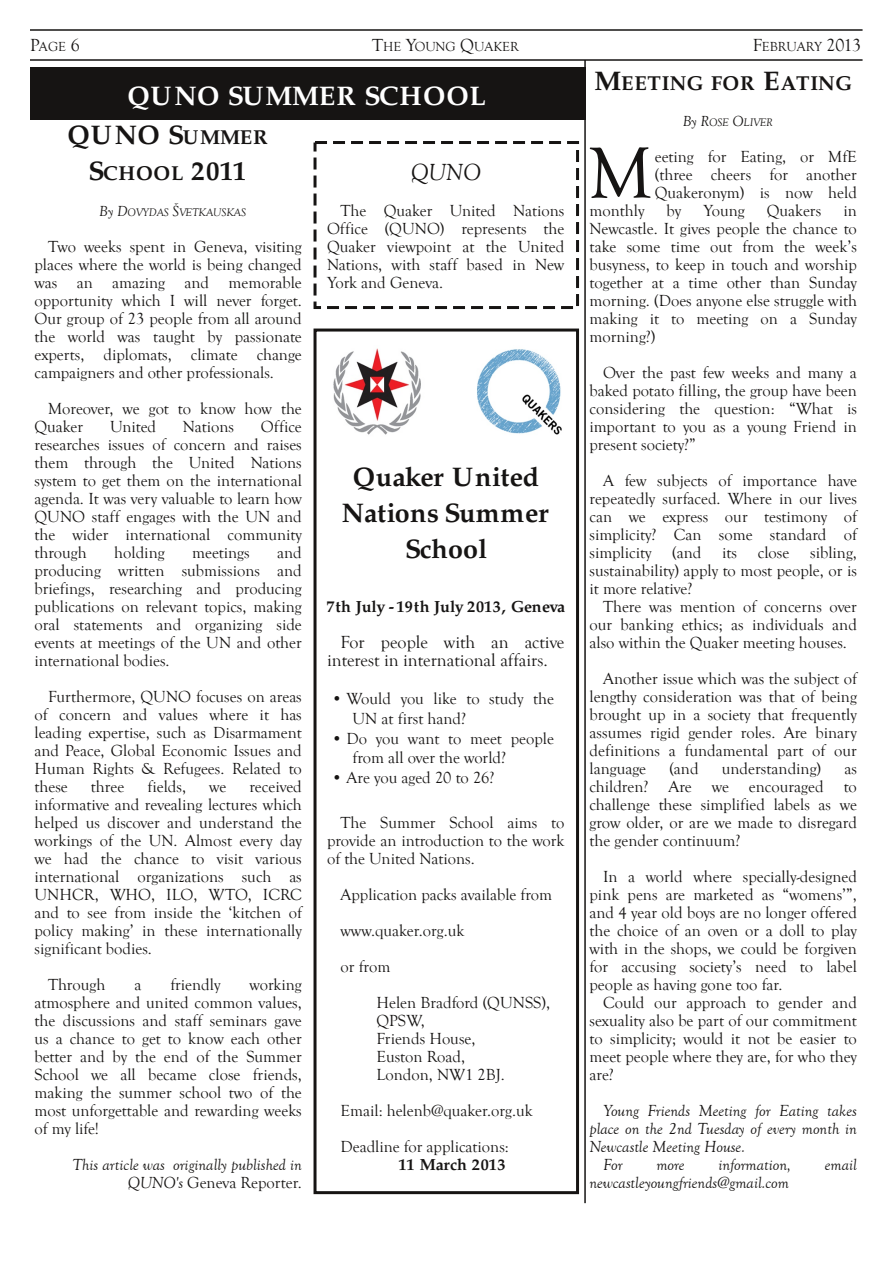
<style>
.page{position:relative;width:893px;height:1263px;background:#fff}
.page>*{position:absolute;margin:0;border:0;box-sizing:border-box;transform-origin:0 0}
.t1{font:74.4px "Goudy Old Style T";color:#161413}
.t2{font:700 26.85px/36px "Palatino";letter-spacing:.005em;color:#161413;text-align:center}
.t3{font:700 26.85px "Palatino";letter-spacing:.03em;color:#fff}
.t4{font:italic 24px "Goudy Old Style T";color:#161413}
.t5{font:700 20.1px "Palatino";letter-spacing:.025em;color:#161413}
.t6{font:18px/18px "Goudy Old Style T";color:#161413}
.t7{font:16.5px/18px "Goudy Old Style T";color:#161413;text-align:justify}
.t8{font:italic 16.5px/18px "Goudy Old Style T";color:#161413;text-align:right}
.t9{font:700 16.2px "Palatino";letter-spacing:.005em;color:#161413}
.t10{font:13.5px "Goudy Old Style T";color:#161413}
.t11{font:italic 11.25px "Goudy Old Style T";color:#161413}
.s1{font-size:18px}
.s2{font-size:20.1px}
.s3{font-size:15px}
.s4{font-style:normal}
.s5{font-size:26.85px}
</style>
<div class="page">
<div style="left:314px;top:141px;width:265px;height:168px;border:3px dashed #161413"></div>
<div style="left:314px;top:329px;width:265px;height:865px;border:3px solid #161413"></div>
<img style="left:333px;top:348px;width:88px;height:87px">
<img style="left:477px;top:349px;width:85px;height:86px">
<hr style="left:30px;top:29px;width:833px;height:2px;background:#161413">
<hr style="left:30px;top:59px;width:833px;height:2px;background:#161413">
<div style="left:30px;top:68px;width:555px;height:52px;background:#161413"></div>
<hr style="left:584px;top:60px;width:2px;height:1143px;background:#161413">
<p class="t10" style="left:30px;top:41px;width:51px"><span class="s1">P</span>AGE <span class="s1">6</span></p>
<p class="t10" style="left:372px;top:41px;width:148px"><span class="s1">T</span>HE <span class="s1">Y</span>OUNG <span class="s1">Q</span>UAKER</p>
<p class="t10" style="left:753px;top:41px;width:110px"><span class="s1">F</span>EBRUARY <span class="s1">2013</span></p>
<h2 class="t3" style="left:127px;top:86px;width:360px">QUNO SUMMER SCHOOL</h2>
<h2 class="t2" style="left:68px;top:120px;width:202px">QUNO S<span class="s2">UMMER<br></span>S<span class="s2">CHOOL</span> 2011</h2>
<p class="t11" style="left:99px;top:206px;width:148px"><span class="s3">By D</span>OVYDAS <span class="s3">Š</span>VETKAUSKAS</p>
<p class="t7" style="left:34px;top:239px;width:269px;text-indent:14px">Two weeks spent in Geneva, visiting places where the world is being changed was an amazing and memorable opportunity which I will never forget.<br>Our group of 23 people from all around the world was taught by passionate experts, diplomats, climate change campaigners and other professionals.</p>
<p class="t7" style="left:34px;top:401px;width:269px;text-indent:14px">Moreover, we got to know how the<br>Quaker</p>
<p class="t7" style="left:110px;top:419px;width:48px">United</p>
<p class="t7" style="left:183px;top:419px;width:53px">Nations</p>
<p class="t7" style="left:34px;top:419px;width:269px;text-indent:226px">Office researches issues of concern and raises them through the United Nations system to get them on the international agenda. It was very valuable to learn how QUNO staff engages with the UN and the wider international community through</p>
<p class="t7" style="left:34px;top:545px;width:269px;text-indent:243px">and producing written submissions and briefings, researching and producing publications on relevant topics, making oral statements and organizing side events at meetings of the UN and other international bodies.</p>
<p class="t7" style="left:34px;top:689px;width:269px;text-indent:14px">Furthermore, QUNO focuses on areas of concern and values where it has leading expertise, such as Disarmament and Peace, Global Economic Issues and Human Rights &amp; Refugees. Related to these</p>
<p class="t7" style="left:114px;top:545px;width:52px">holding</p>
<p class="t7" style="left:192px;top:545px;width:59px">meetings</p>
<p class="t7" style="left:34px;top:779px;width:269px;text-indent:215px">received informative and revealing lectures which helped us discover and understand the workings of the UN. Almost every day we had the chance to visit various international organizations such as UNHCR, WHO, ILO, WTO, ICRC and to see from inside the ‘kitchen of policy making’ in these internationally significant bodies.</p>
<p class="t7" style="left:48px;top:977px;width:59px">Through</p>
<p class="t7" style="left:134px;top:977px;width:8px">a</p>
<p class="t7" style="left:170px;top:977px;width:52px">friendly</p>
<p class="t7" style="left:91px;top:779px;width:35px">three</p>
<p class="t7" style="left:147px;top:779px;width:40px">fields,</p>
<p class="t7" style="left:209px;top:779px;width:19px">we</p>
<p class="t7" style="left:34px;top:977px;width:269px;text-indent:215px">working atmosphere and united common values, the discussions and staff seminars gave us a chance to get to know each other better and by the end of the Summer School we all became close friends, making the summer school two of the most unforgettable and rewarding weeks of my life!</p>
<p class="t8" style="left:73px;top:1155px;width:231px">This article was originally published in<br>QUNO's <span class="s4">Geneva Reporter.</span></p>
<h3 class="t4" style="left:411px;top:159px;width:71px">QUNO</h3>
<p class="t7" style="left:327px;top:203px;width:239px;text-indent:14px">The Quaker United Nations Office (QUNO) represents the Quaker viewpoint at the United Nations, with staff based in New York and Geneva.</p>
<h2 class="t2" style="left:342px;top:462px;width:208px">Quaker United<br>Nations Summer<br>School</h2>
<p class="t9" style="left:326px;top:600px;width:240px">7th July - 19th July 2013, Geneva</p>
<p class="t6" style="left:327px;top:634px;width:239px;text-indent:14px">For people with an active interest in international affairs.</p>
<p class="t7" style="left:353px;top:689px;width:203px;line-height:19.8px;text-indent:-21px">• Would you like to study the<br>UN at first hand?</p>
<p class="t7" style="left:353px;top:729px;width:203px;line-height:19.8px;text-indent:-21px">• Do you want to meet people from all over the world?</p>
<p class="t7" style="left:332px;top:770px;width:164px">• Are you aged 20 to 26?</p>
<p class="t7" style="left:327px;top:815px;width:239px;text-indent:14px">The Summer School aims to provide an introduction to the work of the United Nations.</p>
<p class="t7" style="left:341px;top:878px;width:213px;line-height:36px;text-align:left">Application packs available from www.quaker.org.uk<br>or from</p>
<p class="t7" style="left:377px;top:995px;width:175px;text-align:left">Helen Bradford (QUNSS),<br>QPSW,<br>Friends House,<br>Euston Road,<br>London, NW1 2BJ.</p>
<p class="t7" style="left:341px;top:1094px;width:194px;line-height:36px">Email: helenb@quaker.org.uk<br>Deadline for applications:</p>
<p class="t9" style="left:399px;top:1158px;width:108px">11 March 2013</p>
<p class="t5" style="left:595px;top:76px;width:259px"><span class="s5">M</span>EETING FOR <span class="s5">E</span>ATING</p>
<p class="t11" style="left:683px;top:116px;width:91px"><span class="s3">By R</span>OSE <span class="s3">O</span>LIVER</p>
<h1 class="t1" style="left:589px;top:143px;width:65px">M</h1>
<p class="t7" style="left:655px;top:149px;width:204px">eeting for Eating, or MfE (three cheers for another Quakeronym) is now held</p>
<p class="t7" style="left:589px;top:203px;width:56px">monthly</p>
<p class="t7" style="left:667px;top:203px;width:16px">by</p>
<p class="t7" style="left:703px;top:203px;width:43px">Young</p>
<p class="t7" style="left:767px;top:203px;width:56px">Quakers</p>
<p class="t7" style="left:589px;top:203px;width:269px;text-indent:254px">in Newcastle. It gives people the chance to take some time out from the week’s busyness, to keep in touch and worship together at a time other than Sunday morning. (Does anyone else struggle with making it to meeting on a Sunday morning?)</p>
<p class="t7" style="left:589px;top:365px;width:269px;text-indent:14px">Over the past few weeks and many a baked potato filling, the group have been considering the question: “What is important to you as a young Friend in present society?”</p>
<p class="t7" style="left:589px;top:473px;width:269px;text-indent:14px">A few subjects of importance have repeatedly surfaced. Where in our lives can we express our testimony of simplicity? Can some standard of simplicity</p>
<p class="t7" style="left:672px;top:545px;width:31px">(and</p>
<p class="t7" style="left:722px;top:545px;width:16px">its</p>
<p class="t7" style="left:758px;top:545px;width:33px">close</p>
<p class="t7" style="left:589px;top:545px;width:269px;text-indent:221px">sibling, sustainability) apply to most people, or is it more relative?</p>
<p class="t7" style="left:589px;top:599px;width:269px;text-indent:14px">There was mention of concerns over our banking ethics; as individuals and also within the Quaker meeting houses.</p>
<p class="t7" style="left:589px;top:671px;width:269px;text-indent:14px">Another issue which was the subject of lengthy consideration was that of being brought up in a society that frequently assumes rigid gender roles. Are binary definitions a fundamental part of our language</p>
<p class="t7" style="left:669px;top:761px;width:31px">(and</p>
<p class="t7" style="left:722px;top:761px;width:101px">understanding)</p>
<p class="t7" style="left:589px;top:761px;width:269px;text-indent:255px">as children? Are we encouraged to challenge these simplified labels as we grow older, or are we made to disregard the gender continuum?</p>
<p class="t7" style="left:589px;top:869px;width:269px;text-indent:14px">In a world where specially-designed pink pens are marketed as “womens’”, and 4 year old boys are no longer offered the choice of an oven or a doll to play with in the shops, we could be forgiven for accusing society’s need to label people as having gone too far.</p>
<p class="t7" style="left:589px;top:995px;width:269px;text-indent:14px">Could our approach to gender and sexuality also be part of our commitment to simplicity; would it not be easier to meet people where they are, for who they are?</p>
<p class="t8" style="left:603px;top:1101px;width:255px">Young Friends Meeting for Eating takes</p>
<p class="t8" style="left:589px;top:1119px;width:269px">place on the 2nd Tuesday of every month in</p>
<p class="t8" style="left:589px;top:1137px;width:157px">Newcastle Meeting House.</p>
<p class="t8" style="left:603px;top:1155px;width:21px">For</p>
<p class="t8" style="left:656px;top:1155px;width:30px">more</p>
<p class="t8" style="left:718px;top:1155px;width:74px">information,</p>
<p class="t8" style="left:825px;top:1155px;width:34px">email</p>
<p class="t8" style="left:589px;top:1173px;width:201px">newcastleyoungfriends@gmail.com</p>
</div>
